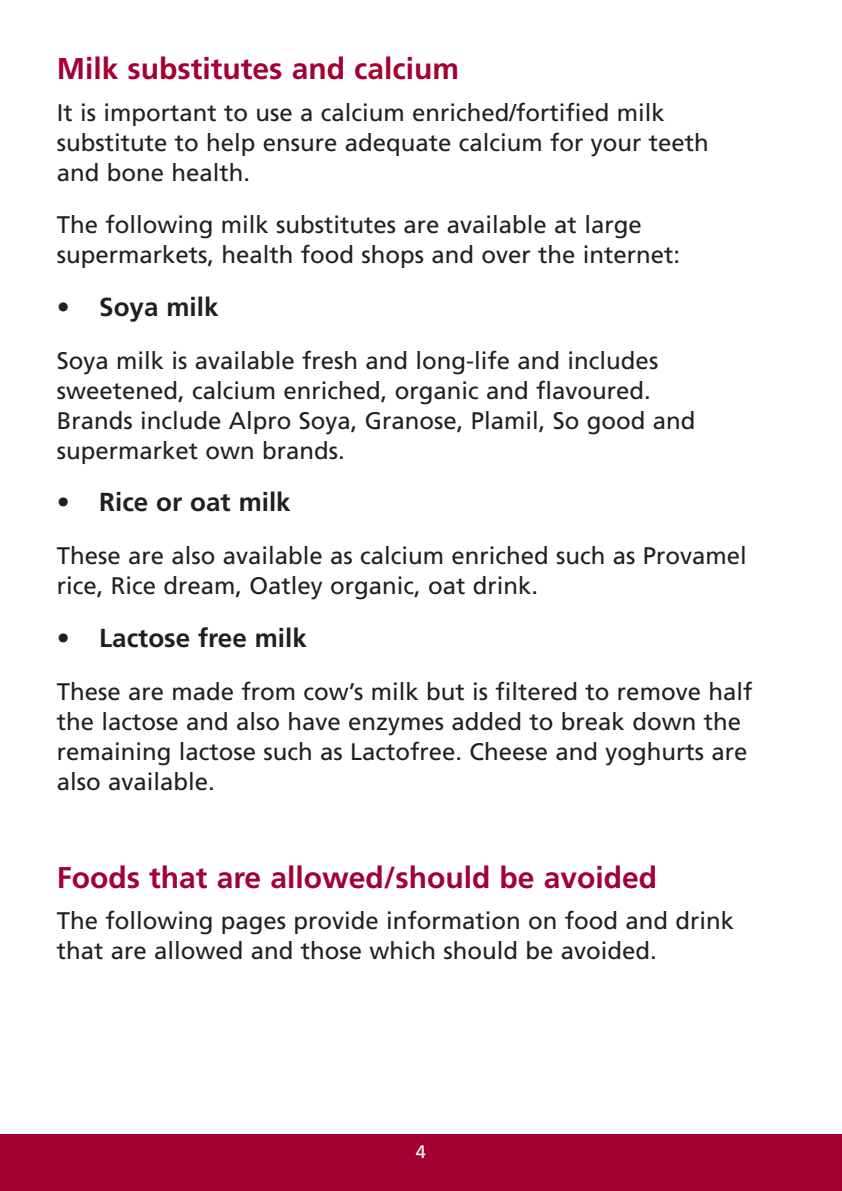
<style>
.page{position:relative;width:842px;height:1191px;background:#fff}
.page>*{position:absolute;margin:0;border:0;box-sizing:border-box;transform-origin:0 0}
.t1{font:700 30px "Frutiger";color:#a40133}
.t2{font:700 26px "Frutiger";color:#231f20}
.t3{font:24px/30px "Frutiger";color:#231f20}
.t4{font:18px "Frutiger";color:#fff}
</style>
<div class="page">
<div style="left:0;top:1134px;width:842px;height:57px;background:#a40133"></div>
<p class="t1" style="left:57px;top:57px;width:404px">Milk substitutes and calcium</p>
<p class="t3" style="left:57px;top:99px;width:654px">It is important to use a calcium enriched/fortified milk substitute to help ensure adequate calcium for your teeth and bone health.</p>
<p class="t3" style="left:57px;top:212px;width:625px">The following milk substitutes are available at large supermarkets, health food shops and over the internet:</p>
<p class="t2" style="left:57px;top:296px;width:163px">• Soya milk</p>
<p class="t3" style="left:57px;top:347px;width:640px">Soya milk is available fresh and long-life and includes sweetened, calcium enriched, organic and flavoured.<br>Brands include Alpro Soya, Granose, Plamil, So good and supermarket own brands.</p>
<p class="t2" style="left:57px;top:492px;width:235px">• Rice or oat milk</p>
<p class="t3" style="left:57px;top:542px;width:692px">These are also available as calcium enriched such as Provamel rice, Rice dream, Oatley organic, oat drink.</p>
<p class="t2" style="left:57px;top:627px;width:252px">• Lactose free milk</p>
<p class="t3" style="left:57px;top:678px;width:697px">These are made from cow’s milk but is filtered to remove half the lactose and also have enzymes added to break down the remaining lactose such as Lactofree. Cheese and yoghurts are also available.</p>
<p class="t1" style="left:57px;top:865px;width:602px">Foods that are allowed/should be avoided</p>
<p class="t3" style="left:57px;top:907px;width:679px">The following pages provide information on food and drink that are allowed and those which should be avoided.</p>
<p class="t4" style="left:416px;top:1144px;width:12px">4</p>
</div>
